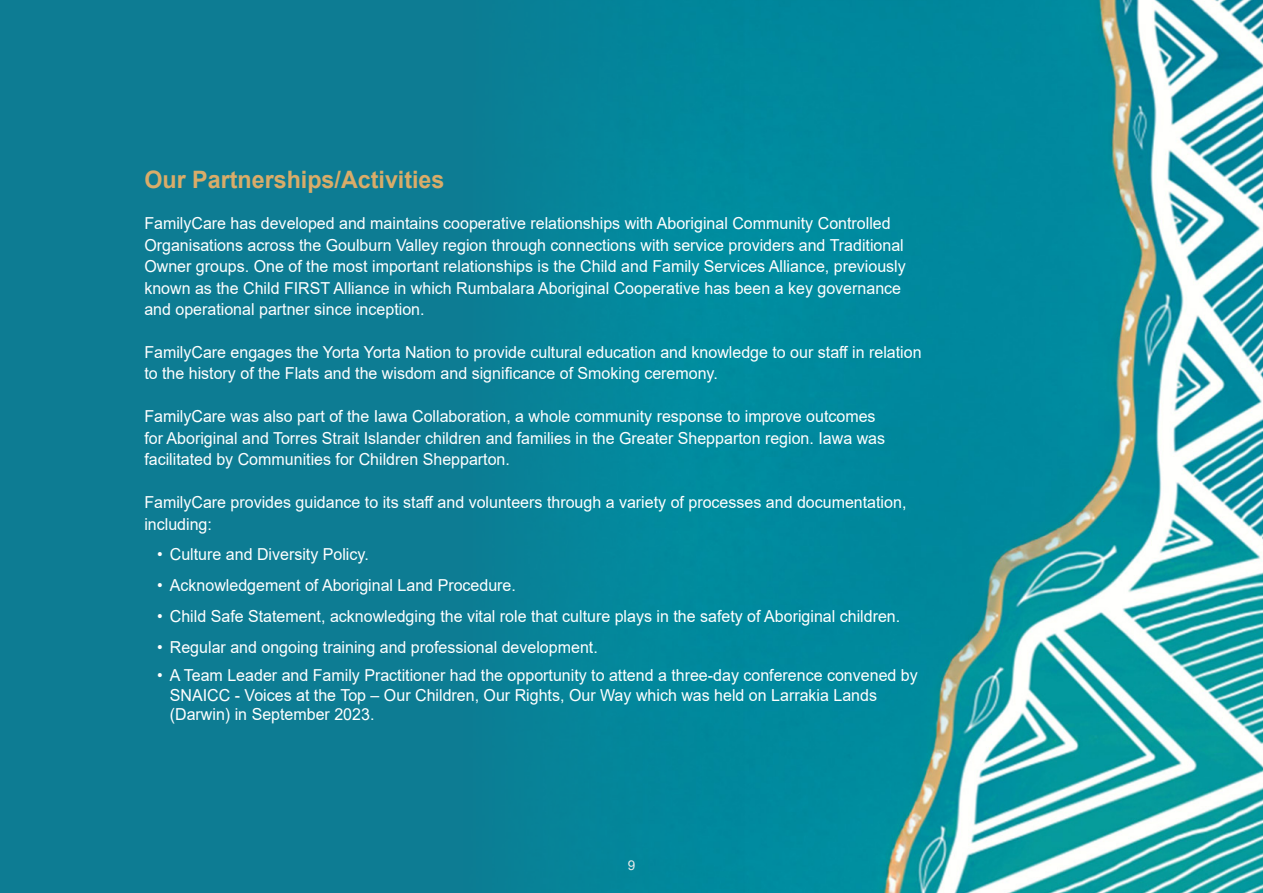
<style>
.page{position:relative;width:1263px;height:893px;background:#0d7c93}
.page>*{position:absolute;margin:0;border:0;box-sizing:border-box;transform-origin:0 0}
.t1{font:700 24px "Arial";color:#d9ac69}
.t2{font:16.5px/21.5px "Arial";color:#fff}
.t3{font:13.5px "Arial";color:#eaeceb}
</style>
<div class="page">
<img style="left:575px;top:0;width:688px;height:893px">
<p class="t1" style="left:144px;top:163px;width:302px">Our Partnerships/Activities</p>
<p class="t2" style="left:144px;top:213px;width:763px">FamilyCare has developed and maintains cooperative relationships with Aboriginal Community Controlled Organisations across the Goulburn Valley region through connections with service providers and Traditional Owner groups. One of the most important relationships is the Child and Family Services Alliance, previously known as the Child FIRST Alliance in which Rumbalara Aboriginal Cooperative has been a key governance and operational partner since inception.</p>
<p class="t2" style="left:144px;top:341px;width:779px">FamilyCare engages the Yorta Yorta Nation to provide cultural education and knowledge to our staff in relation to the history of the Flats and the wisdom and significance of Smoking ceremony.</p>
<p class="t2" style="left:144px;top:406px;width:742px">FamilyCare was also part of the Iawa Collaboration, a whole community response to improve outcomes for Aboriginal and Torres Strait Islander children and families in the Greater Shepparton region. Iawa was facilitated by Communities for Children Shepparton.</p>
<p class="t2" style="left:144px;top:491px;width:764px">FamilyCare provides guidance to its staff and volunteers through a variety of processes and documentation, including:</p>
<p class="t2" style="left:157px;top:544px;width:213px">• Culture and Diversity Policy.</p>
<p class="t2" style="left:157px;top:574px;width:360px">• Acknowledgement of Aboriginal Land Procedure.</p>
<p class="t2" style="left:157px;top:605px;width:745px">• Child Safe Statement, acknowledging the vital role that culture plays in the safety of Aboriginal children.</p>
<p class="t2" style="left:157px;top:636px;width:442px">• Regular and ongoing training and professional development.</p>
<p class="t2" style="left:170px;top:665px;width:749px;line-height:19.8px;text-indent:-13px">• A Team Leader and Family Practitioner had the opportunity to attend a three-day conference convened by<br>SNAICC - Voices at the Top – Our Children, Our Rights, Our Way which was held on Larrakia Lands (Darwin) in September 2023.</p>
<p class="t3" style="left:628px;top:856px;width:9px">9</p>
</div>
